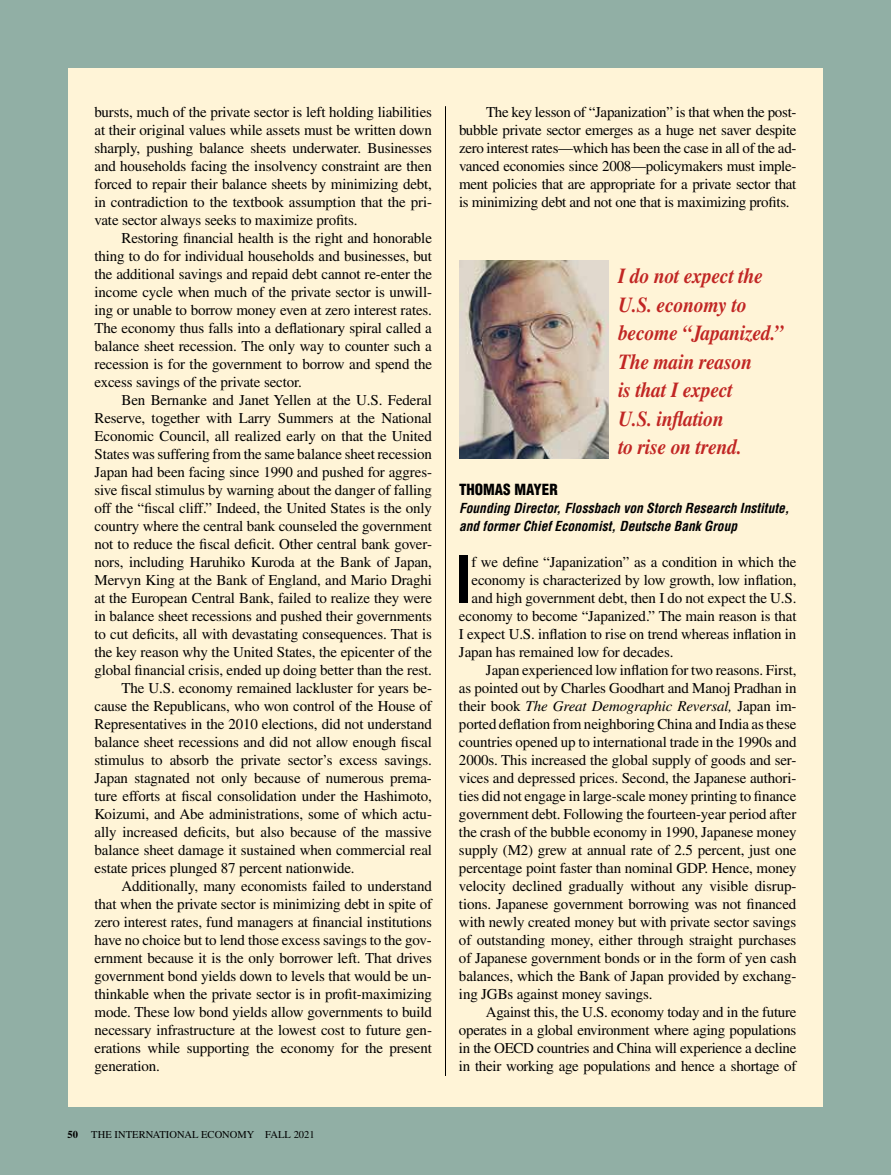
<style>
.page{position:relative;width:891px;height:1175px;background:#fff}
.page>*{position:absolute;margin:0;border:0;box-sizing:border-box;transform-origin:0 0}
.t1{font:700 condensed 63px "Helvetica LT Std";color:#000}
.t2{font:italic 700 21.45px/28.5px "Times LT Std";letter-spacing:-.01em;color:#c12624;scale:.91 1}
.t3{font:15px/18px "Times LT Std";letter-spacing:-.01em;color:#000;text-align:justify}
.t4{font:italic 15px "Times LT Std";letter-spacing:-.01em;color:#000}
.t5{font:900 condensed 15px "Helvetica LT Std";color:#000}
.t6{font:italic 700 condensed 13.5px/18px "Helvetica LT Std";color:#000}
.t7{font:10.5px "Times LT Std";letter-spacing:.005em;color:#000}
.t8{font:700 10.5px "Times LT Std";color:#000}
.s1{font-style:normal}
</style>
<div class="page">
<div style="left:0;top:0;width:891px;height:1174px;background:#91afa5"></div>
<div style="left:68px;top:68px;width:755px;height:1038px;background:#fff4d7"></div>
<img style="left:459px;top:261px;width:150px;height:198px">
<hr style="left:445px;top:106px;width:1px;height:969px;background:#000">
<p class="t3" style="left:94px;top:103px;width:339px">bursts, much of the private sector is left holding liabilities at their original values while assets must be written down sharply, pushing balance sheets underwater. Businesses and households facing the insolvency constraint are then forced to repair their balance sheets by minimizing debt, in contradiction to the textbook assumption that the pri&shy;vate sector always seeks to maximize profits.</p>
<p class="t3" style="left:94px;top:229px;width:339px;text-indent:27px">Restoring financial health is the right and honorable thing to do for individual households and businesses, but the additional savings and repaid debt cannot re-enter the income cycle when much of the private sector is unwill&shy;ing or unable to borrow money even at zero interest rates.<br>The economy thus falls into a deflationary spiral called a balance sheet recession. The only way to counter such a recession is for the government to borrow and spend the excess savings of the private sector.</p>
<p class="t3" style="left:122px;top:391px;width:312px">Ben Bernanke and Janet Yellen at the U.S. Federal</p>
<p class="t3" style="left:94px;top:409px;width:339px">Reserve, together with Larry Summers at the National</p>
<p class="t3" style="left:94px;top:427px;width:339px">Economic Council, all realized early on that the United</p>
<p class="t3" style="left:94px;top:445px;width:339px">States was suffering from the same balance sheet recession</p>
<p class="t3" style="left:94px;top:463px;width:339px">Japan had been facing since 1990 and pushed for aggres-</p>
<p class="t3" style="left:94px;top:481px;width:339px">sive fiscal stimulus by warning about the danger of falling</p>
<p class="t3" style="left:94px;top:499px;width:339px">off the “fiscal cliff.” Indeed, the United States is the only</p>
<p class="t3" style="left:94px;top:517px;width:339px">country where the central bank counseled the government</p>
<p class="t3" style="left:94px;top:535px;width:339px">not to reduce the fiscal deficit. Other central bank gover-</p>
<p class="t3" style="left:94px;top:553px;width:339px">nors, including Haruhiko Kuroda at the Bank of Japan,</p>
<p class="t3" style="left:94px;top:571px;width:339px">Mervyn King at the Bank of England, and Mario Draghi</p>
<p class="t3" style="left:94px;top:589px;width:339px">at the European Central Bank, failed to realize they were</p>
<p class="t3" style="left:94px;top:607px;width:339px">in balance sheet recessions and pushed their governments</p>
<p class="t3" style="left:94px;top:625px;width:339px">to cut deficits, all with devastating consequences. That is</p>
<p class="t3" style="left:94px;top:643px;width:339px">the key reason why the United States, the epicenter of the</p>
<p class="t3" style="left:94px;top:661px;width:339px">global financial crisis, ended up doing better than the rest.</p>
<p class="t3" style="left:122px;top:679px;width:312px">The U.S. economy remained lackluster for years be-</p>
<p class="t3" style="left:94px;top:697px;width:339px">cause the Republicans, who won control of the House of</p>
<p class="t3" style="left:94px;top:715px;width:339px">Representatives in the 2010 elections, did not understand</p>
<p class="t3" style="left:94px;top:733px;width:339px">balance sheet recessions and did not allow enough fiscal</p>
<p class="t3" style="left:94px;top:751px;width:339px">stimulus to absorb the private sector’s excess savings.</p>
<p class="t3" style="left:94px;top:769px;width:339px">Japan stagnated not only because of numerous prema-</p>
<p class="t3" style="left:94px;top:787px;width:339px">ture efforts at fiscal consolidation under the Hashimoto,</p>
<p class="t3" style="left:94px;top:805px;width:339px">Koizumi, and Abe administrations, some of which actu-</p>
<p class="t3" style="left:94px;top:823px;width:339px">ally increased deficits, but also because of the massive</p>
<p class="t3" style="left:94px;top:841px;width:339px">balance sheet damage it sustained when commercial real</p>
<p class="t3" style="left:94px;top:859px;width:262px">estate prices plunged 87 percent nationwide.</p>
<p class="t3" style="left:122px;top:877px;width:312px">Additionally, many economists failed to understand</p>
<p class="t3" style="left:94px;top:895px;width:339px">that when the private sector is minimizing debt in spite of</p>
<p class="t3" style="left:94px;top:913px;width:339px">zero interest rates, fund managers at financial institutions</p>
<p class="t3" style="left:94px;top:931px;width:339px">have no choice but to lend those excess savings to the gov-</p>
<p class="t3" style="left:94px;top:949px;width:339px">ernment because it is the only borrower left. That drives</p>
<p class="t3" style="left:94px;top:967px;width:339px">government bond yields down to levels that would be un-</p>
<p class="t3" style="left:94px;top:985px;width:339px">thinkable when the private sector is in profit-maximizing</p>
<p class="t3" style="left:94px;top:1003px;width:339px">mode. These low bond yields allow governments to build</p>
<p class="t3" style="left:94px;top:1021px;width:339px">necessary infrastructure at the lowest cost to future gen-</p>
<p class="t3" style="left:94px;top:1039px;width:339px">erations while supporting the economy for the present</p>
<p class="t3" style="left:94px;top:1057px;width:67px">generation.</p>
<p class="t8" style="left:68px;top:1128px;width:12px">50</p>
<p class="t7" style="left:91px;top:1128px;width:225px">THE INTERNATIONAL ECONOMY FALL 2021</p>
<p class="t3" style="left:459px;top:103px;width:339px;text-indent:27px">The key lesson of “Japanization” is that when the post&shy;bubble private sector emerges as a huge net saver despite zero interest rates—which has been the case in all of the ad&shy;vanced economies since 2008—policymakers must imple&shy;ment policies that are appropriate for a private sector that is minimizing debt and not one that is maximizing profits.</p>
<h2 class="t2" style="left:618px;top:261px;width:183px">I do not expect the<br>U.S. economy to become “Japanized.”<br>The main reason<br>is that I expect<br>U.S. inflation<br>to rise on trend.</h2>
<p class="t5" style="left:459px;top:480px;width:100px">THOMAS MAYER</p>
<p class="t6" style="left:459px;top:499px;width:332px">Founding Director, Flossbach von Storch Research Institute, and former Chief Economist, Deutsche Bank Group</p>
<h1 class="t1" style="left:455px;top:540px;width:19px">I</h1>
<p class="t3" style="left:472px;top:553px;width:326px">f we define “Japanization” as a condition in which the</p>
<p class="t3" style="left:472px;top:571px;width:327px">economy is characterized by low growth, low inflation,</p>
<p class="t3" style="left:472px;top:589px;width:326px">and high government debt, then I do not expect the U.S.</p>
<p class="t3" style="left:459px;top:607px;width:339px">economy to become “Japanized.” The main reason is that</p>
<p class="t3" style="left:459px;top:625px;width:339px">I expect U.S. inflation to rise on trend whereas inflation in</p>
<p class="t3" style="left:459px;top:643px;width:216px">Japan has remained low for decades.</p>
<p class="t3" style="left:486px;top:661px;width:312px">Japan experienced low inflation for two reasons. First,</p>
<p class="t3" style="left:459px;top:679px;width:339px">as pointed out by Charles Goodhart and Manoj Pradhan in</p>
<p class="t4" style="left:459px;top:697px;width:339px"><span class="s1">their book</span> The Great Demographic Reversal, <span class="s1">Japan im-</span></p>
<p class="t3" style="left:459px;top:715px;width:339px">ported deflation from neighboring China and India as these</p>
<p class="t3" style="left:459px;top:733px;width:339px">countries opened up to international trade in the 1990s and</p>
<p class="t3" style="left:459px;top:751px;width:339px">2000s. This increased the global supply of goods and ser-</p>
<p class="t3" style="left:459px;top:769px;width:339px">vices and depressed prices. Second, the Japanese authori-</p>
<p class="t3" style="left:459px;top:787px;width:339px">ties did not engage in large-scale money printing to finance</p>
<p class="t3" style="left:459px;top:805px;width:339px">government debt. Following the fourteen-year period after</p>
<p class="t3" style="left:459px;top:823px;width:339px">the crash of the bubble economy in 1990, Japanese money</p>
<p class="t3" style="left:459px;top:841px;width:339px">supply (M2) grew at annual rate of 2.5 percent, just one</p>
<p class="t3" style="left:459px;top:859px;width:339px">percentage point faster than nominal GDP. Hence, money</p>
<p class="t3" style="left:459px;top:877px;width:339px">velocity declined gradually without any visible disrup-</p>
<p class="t3" style="left:459px;top:895px;width:339px">tions. Japanese government borrowing was not financed</p>
<p class="t3" style="left:459px;top:913px;width:339px">with newly created money but with private sector savings</p>
<p class="t3" style="left:459px;top:931px;width:339px">of outstanding money, either through straight purchases</p>
<p class="t3" style="left:459px;top:949px;width:339px">of Japanese government bonds or in the form of yen cash</p>
<p class="t3" style="left:459px;top:967px;width:339px">balances, which the Bank of Japan provided by exchang-</p>
<p class="t3" style="left:459px;top:985px;width:195px">ing JGBs against money savings.</p>
<p class="t3" style="left:486px;top:1003px;width:312px">Against this, the U.S. economy today and in the future</p>
<p class="t3" style="left:459px;top:1021px;width:339px">operates in a global environment where aging populations</p>
<p class="t3" style="left:459px;top:1039px;width:339px">in the OECD countries and China will experience a decline</p>
<p class="t3" style="left:459px;top:1057px;width:339px">in their working age populations and hence a shortage of</p>
</div>
